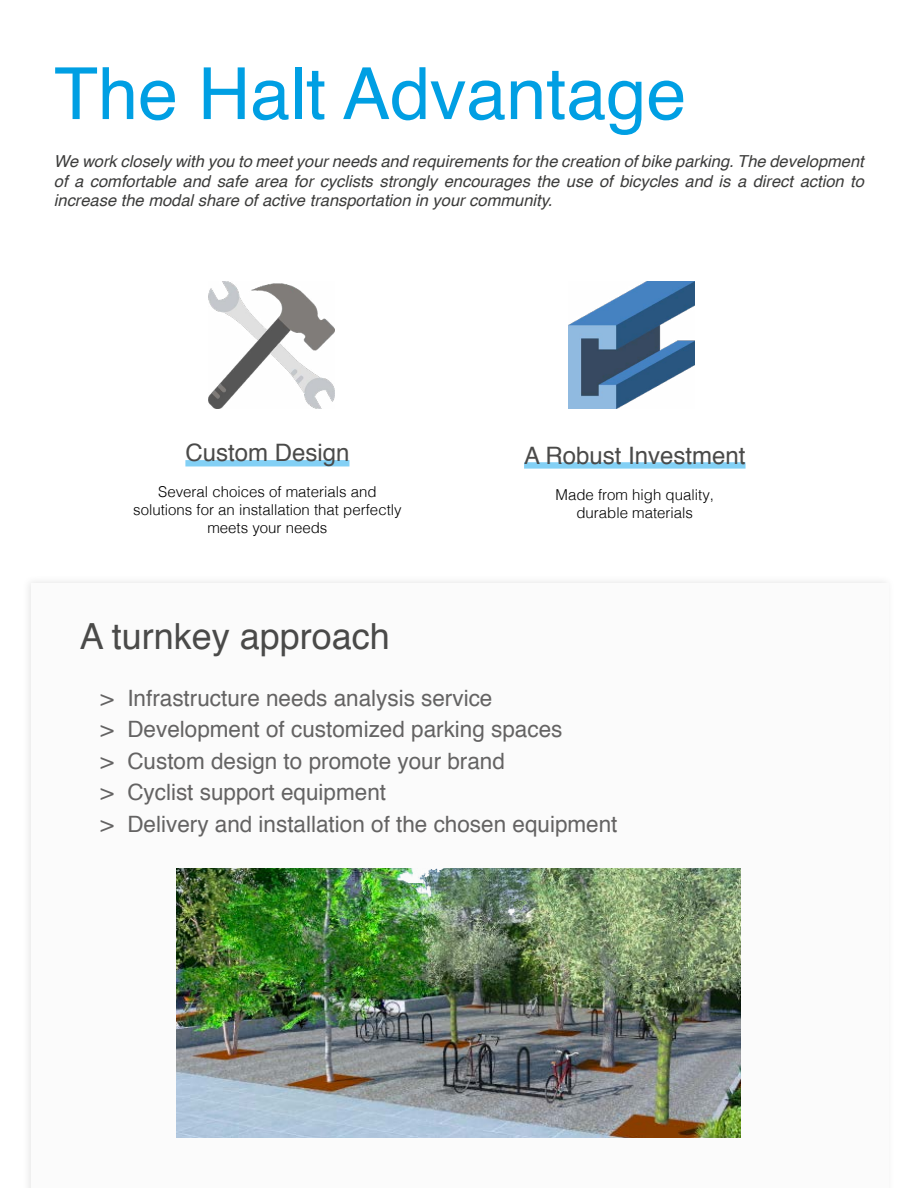
<style>
.page{position:relative;width:918px;height:1188px;background:#fff}
.page>*{position:absolute;margin:0;border:0;box-sizing:border-box;transform-origin:0 0}
.t1{font:72px "Helvetica";color:#009fe3}
.t2{font:36px "Helvetica";color:#4a4a49}
.t3{font:24px "Helvetica";color:#4a4a49}
.t4{font:22.5px/31.5px "Helvetica";color:#646363}
.t5{font:italic 16.5px/19.8px "Helvetica";color:#3c3c3b;text-align:justify}
.t6{font:300 15px/18px "Helvetica";color:#000;text-align:center}
</style>
<div class="page">
<div style="left:185px;top:460px;width:164px;height:6px;background:#83d0f5"></div>
<div style="left:524px;top:462px;width:222px;height:7px;background:#83d0f5"></div>
<img style="left:568px;top:282px;width:126px;height:126px">
<img style="left:208px;top:282px;width:126px;height:126px">
<div style="left:22px;top:574px;width:874px;height:614px;background:#fbfbfb"></div>
<img style="left:176px;top:869px;width:565px;height:268px">
<h1 class="t1" style="left:54px;top:38px;width:634px">The Halt Advantage</h1>
<p class="t5" style="left:54px;top:151px;width:812px">We work closely with you to meet your needs and requirements for the creation of bike parking. The development of a comfortable and safe area for cyclists strongly encourages the use of bicycles and is a direct action to increase the modal share of active transportation in your community.</p>
<h3 class="t3" style="left:185px;top:435px;width:166px">Custom Design</h3>
<p class="t6" style="left:133px;top:482px;width:270px">Several choices of materials and solutions for an installation that perfectly meets your needs</p>
<h3 class="t3" style="left:524px;top:437px;width:223px">A Robust Investment</h3>
<p class="t6" style="left:556px;top:485px;width:160px">Made from high quality, durable materials</p>
<h2 class="t2" style="left:80px;top:609px;width:312px">A turnkey approach</h2>
<h3 class="t4" style="left:100px;top:683px;width:519px">&gt; Infrastructure needs analysis service<br>&gt; Development of customized parking spaces<br>&gt; Custom design to promote your brand<br>&gt; Cyclist support equipment<br>&gt; Delivery and installation of the chosen equipment</h3>
</div>
